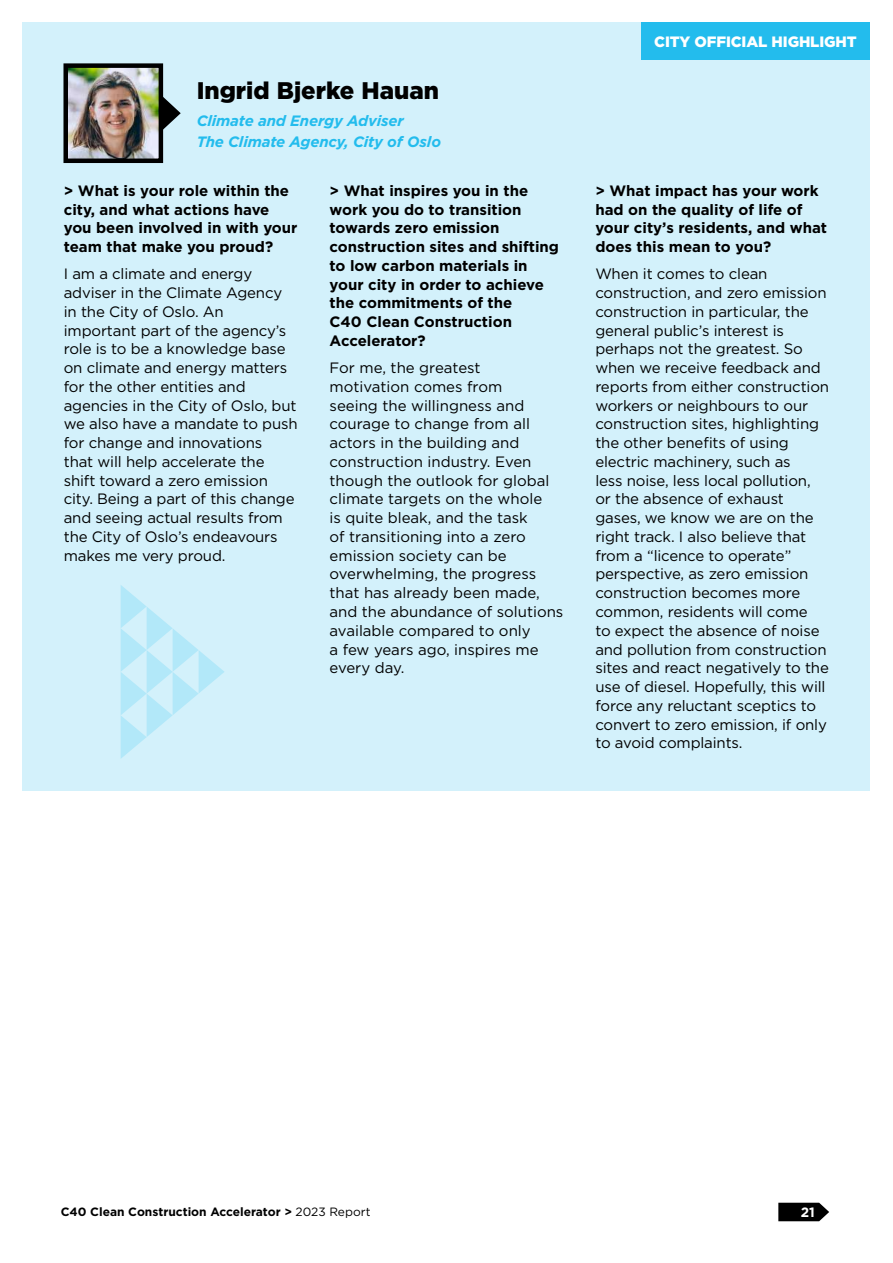
<style>
.page{position:relative;width:893px;height:1263px;background:#fff}
.page>*{position:absolute;margin:0;border:0;box-sizing:border-box;transform-origin:0 0}
.t1{font:900 24px "Gotham";color:#000}
.t2{font:15px/18.8px "Gotham";letter-spacing:-.01em;color:#000}
.t3{font:700 15px/18.8px "Gotham";color:#000}
.t4{font:italic 700 15px/21px "Gotham";letter-spacing:-.01em;color:#23bced}
.t5{font:900 15px "Gotham";letter-spacing:-.01em;color:#fff}
.t6{font:700 13.5px "Gotham";color:#fff}
.t7{font:700 12px "Gotham";color:#000}
.s1{font-weight:400}
</style>
<div class="page">
<div style="left:22px;top:22px;width:847px;height:769px;background:#d3f1fb"></div>
<img style="left:68px;top:68px;width:90px;height:90px">
<div style="left:63px;top:63px;width:100px;height:100px;border:4px solid #000"></div>
<svg style="left:163px;top:96px;width:18px;height:34px"></svg>
<svg style="left:121px;top:585px;width:103px;height:173px"></svg>
<div style="left:641px;top:22px;width:228px;height:38px;background:#23bced"></div>
<svg style="left:778px;top:1203px;width:51px;height:18px"></svg>
<h1 class="t1" style="left:197px;top:74px;width:244px">Ingrid Bjerke Hauan</h1>
<p class="t4" style="left:197px;top:110px;width:246px">Climate and Energy Adviser<br>The Climate Agency, City of Oslo</p>
<p class="t3" style="left:64px;top:181px;width:235px">&gt; What is your role within the city, and what actions have you been involved in with your team that make you proud?</p>
<p class="t2" style="left:64px;top:264px;width:235px">I am a climate and energy adviser in the Climate Agency in the City of Oslo. An important part of the agency’s role is to be a knowledge base on climate and energy matters for the other entities and agencies in the City of Oslo, but we also have a mandate to push for change and innovations<br>that will help accelerate the shift toward a zero emission city. Being a part of this change and seeing actual results from the City of Oslo’s endeavours makes me very proud.</p>
<p class="t3" style="left:330px;top:181px;width:231px">&gt; What inspires you in the work you do to transition towards zero emission construction sites and shifting to low carbon materials in your city in order to achieve the commitments of the<br>C40 Clean Construction<br>Accelerator?</p>
<p class="t2" style="left:330px;top:358px;width:235px">For me, the greatest motivation comes from<br>seeing the willingness and courage to change from all actors in the building and construction industry. Even though the outlook for global climate targets on the whole<br>is quite bleak, and the task<br>of transitioning into a zero emission society can be overwhelming, the progress that has already been made, and the abundance of solutions available compared to only<br>a few years ago, inspires me every day.</p>
<p class="t5" style="left:654px;top:31px;width:204px">CITY OFFICIAL HIGHLIGHT</p>
<p class="t3" style="left:595px;top:181px;width:233px">&gt; What impact has your work had on the quality of life of your city’s residents, and what does this mean to you?</p>
<p class="t2" style="left:595px;top:264px;width:235px">When it comes to clean construction, and zero emission construction in particular, the general public’s interest is perhaps not the greatest. So when we receive feedback and reports from either construction workers or neighbours to our construction sites, highlighting the other benefits of using electric machinery, such as<br>less noise, less local pollution, or the absence of exhaust gases, we know we are on the right track. I also believe that from a “licence to operate” perspective, as zero emission construction becomes more common, residents will come<br>to expect the absence of noise and pollution from construction sites and react negatively to the use of diesel. Hopefully, this will force any reluctant sceptics to convert to zero emission, if only to avoid complaints.</p>
<p class="t7" style="left:61px;top:1205px;width:311px">C40 Clean Construction Accelerator &gt; <span class="s1">2023 Report</span></p>
<p class="t6" style="left:801px;top:1204px;width:16px">21</p>
</div>
